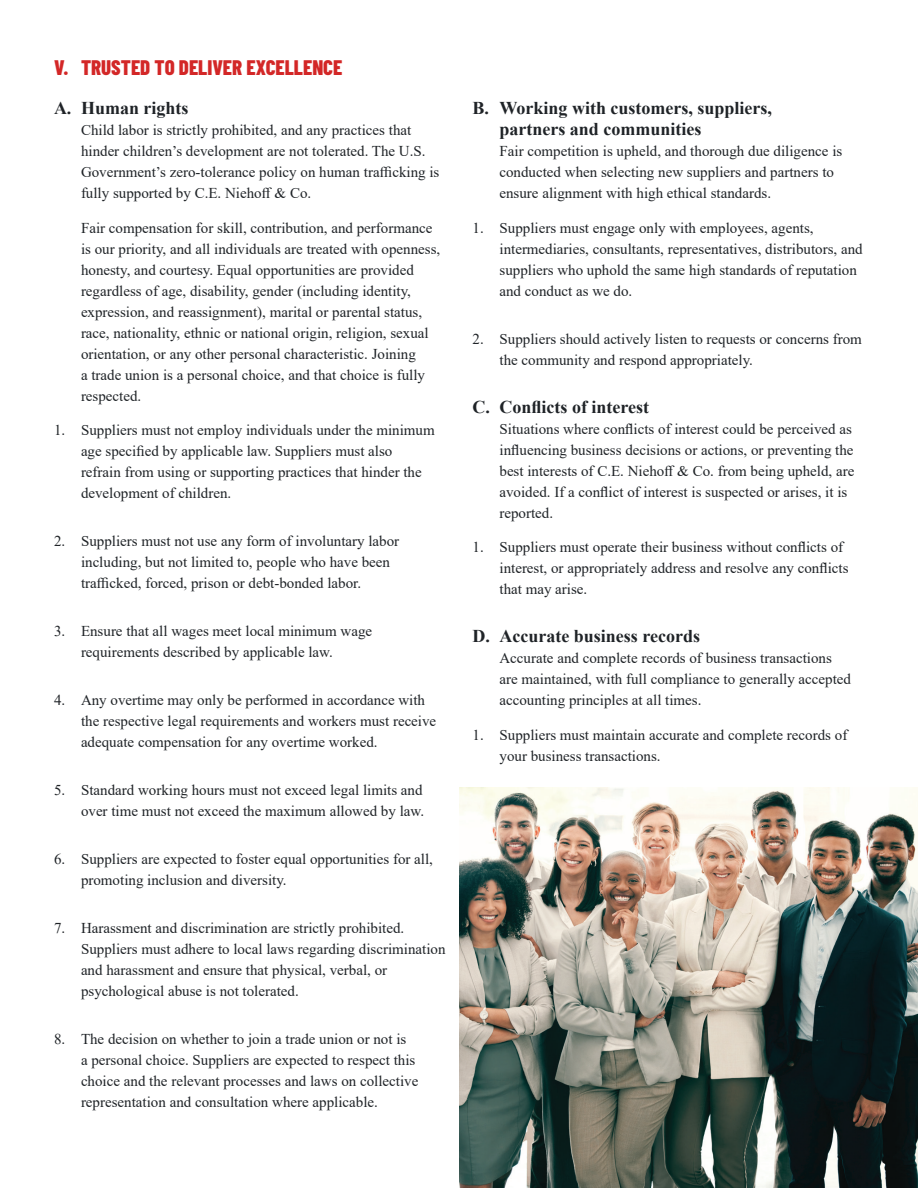
<style>
.page{position:relative;width:918px;height:1188px;background:#fff}
.page>*{position:absolute;margin:0;border:0;box-sizing:border-box;transform-origin:0 0}
.t1{font:800 21px "Barlow Condensed";color:#d32727}
.t2{font:700 18px/21px "Times New Roman";color:#1f2327}
.t3{font:15px/21px "Times New Roman";color:#1f2327}
</style>
<div class="page">
<img style="left:459px;top:787px;width:459px;height:401px">
<h1 class="t1" style="left:54px;top:53px;width:290px">V. TRUSTED TO DELIVER EXCELLENCE</h1>
<p class="t2" style="left:54px;top:97px;width:136px">A. Human rights</p>
<p class="t3" style="left:81px;top:119px;width:360px">Child labor is strictly prohibited, and any practices that hinder children’s development are not tolerated. The U.S.<br>Government’s zero-tolerance policy on human trafficking is fully supported by C.E. Niehoff &amp; Co.</p>
<p class="t3" style="left:81px;top:217px;width:361px">Fair compensation for skill, contribution, and performance is our priority, and all individuals are treated with openness, honesty, and courtesy. Equal opportunities are provided regardless of age, disability, gender (including identity, expression, and reassignment), marital or parental status, race, nationality, ethnic or national origin, religion, sexual orientation, or any other personal characteristic. Joining<br>a trade union is a personal choice, and that choice is fully respected.</p>
<p class="t3" style="left:81px;top:419px;width:355px;text-indent:-27px">1. Suppliers must not employ individuals under the minimum age specified by applicable law. Suppliers must also refrain from using or supporting practices that hinder the development of children.</p>
<p class="t3" style="left:81px;top:530px;width:320px;text-indent:-27px">2. Suppliers must not use any form of involuntary labor including, but not limited to, people who have been trafficked, forced, prison or debt-bonded labor.</p>
<p class="t3" style="left:81px;top:620px;width:293px;text-indent:-27px">3. Ensure that all wages meet local minimum wage requirements described by applicable law.</p>
<p class="t3" style="left:81px;top:689px;width:357px;text-indent:-27px">4. Any overtime may only be performed in accordance with the respective legal requirements and workers must receive adequate compensation for any overtime worked.</p>
<p class="t3" style="left:54px;top:779px;width:372px;text-align:right">5. Standard working hours must not exceed legal limits and over time must not exceed the maximum allowed by law.</p>
<p class="t3" style="left:81px;top:848px;width:354px;text-indent:-27px">6. Suppliers are expected to foster equal opportunities for all, promoting inclusion and diversity.</p>
<p class="t3" style="left:81px;top:917px;width:366px;text-indent:-27px">7. Harassment and discrimination are strictly prohibited.<br>Suppliers must adhere to local laws regarding discrimination and harassment and ensure that physical, verbal, or psychological abuse is not tolerated.</p>
<p class="t3" style="left:81px;top:1028px;width:339px;text-indent:-27px">8. The decision on whether to join a trade union or not is<br>a personal choice. Suppliers are expected to respect this choice and the relevant processes and laws on collective representation and consultation where applicable.</p>
<p class="t2" style="left:500px;top:97px;width:274px;text-indent:-27px">B. Working with customers, suppliers, partners and communities</p>
<p class="t3" style="left:500px;top:140px;width:344px">Fair competition is upheld, and thorough due diligence is conducted when selecting new suppliers and partners to ensure alignment with high ethical standards.</p>
<p class="t3" style="left:500px;top:217px;width:365px;text-indent:-27px">1. Suppliers must engage only with employees, agents, intermediaries, consultants, representatives, distributors, and suppliers who uphold the same high standards of reputation and conduct as we do.</p>
<p class="t3" style="left:500px;top:328px;width:364px;text-indent:-27px">2. Suppliers should actively listen to requests or concerns from the community and respond appropriately.</p>
<p class="t2" style="left:472px;top:396px;width:178px">C. Conflicts of interest</p>
<p class="t3" style="left:500px;top:418px;width:356px">Situations where conflicts of interest could be perceived as influencing business decisions or actions, or preventing the best interests of C.E. Niehoff &amp; Co. from being upheld, are avoided. If a conflict of interest is suspected or arises, it is reported.</p>
<p class="t3" style="left:500px;top:536px;width:351px;text-indent:-27px">1. Suppliers must operate their business without conflicts of interest, or appropriately address and resolve any conflicts that may arise.</p>
<p class="t2" style="left:472px;top:625px;width:229px">D. Accurate business records</p>
<p class="t3" style="left:500px;top:647px;width:353px">Accurate and complete records of business transactions are maintained, with full compliance to generally accepted accounting principles at all times.</p>
<p class="t3" style="left:500px;top:724px;width:349px;text-indent:-27px">1. Suppliers must maintain accurate and complete records of your business transactions.</p>
</div>
